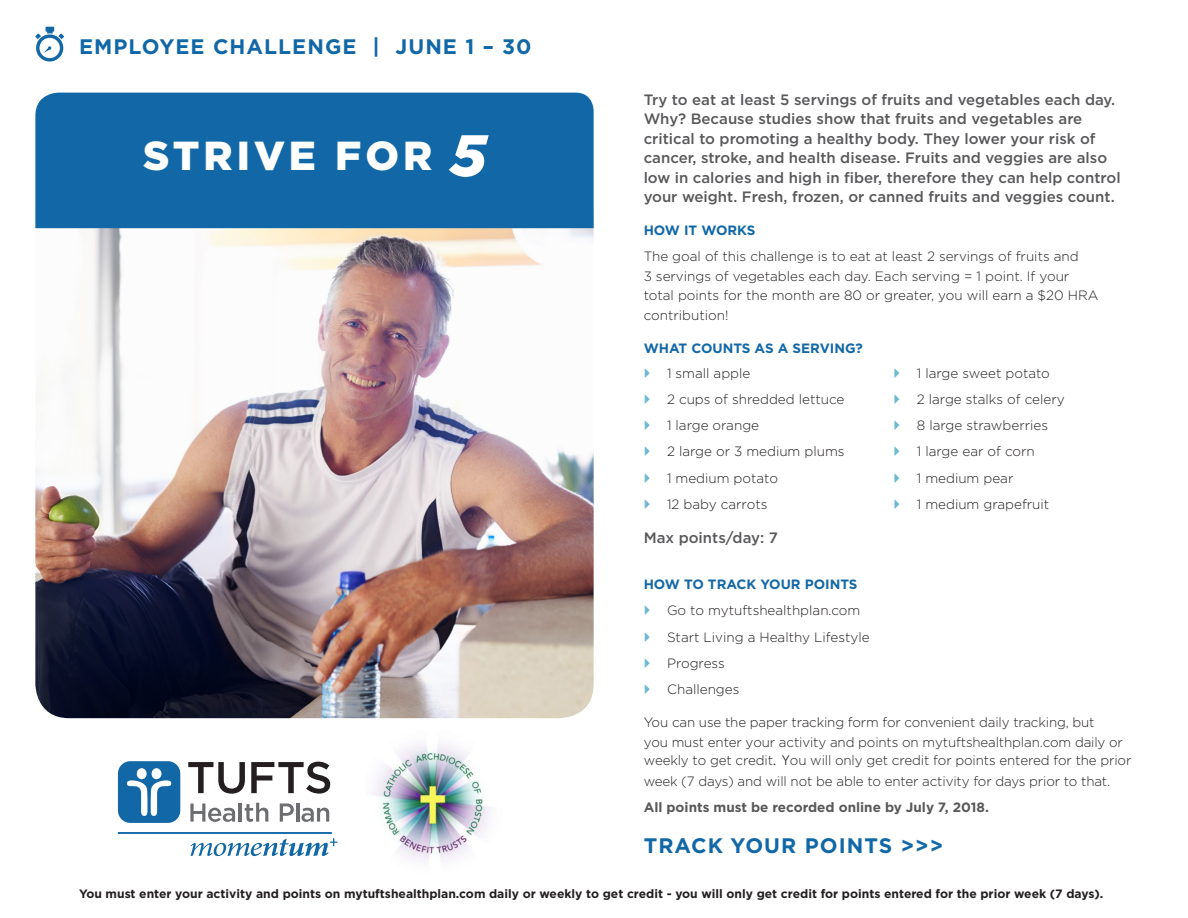
<style>
.page{position:relative;width:1188px;height:918px;background:#fff}
.page>*{position:absolute;margin:0;border:0;box-sizing:border-box;transform-origin:0 0}
.Book_18_24_light_blu{font:900 40.5px "Gotham";letter-spacing:.1em;color:#fff}
.Book_18_24_light_blu-2{font:700 21px "Gotham";letter-spacing:.05em;color:#1268a7}
.t1{font:500 15px/19.5px "Gotham";color:#58585b}
.Book_18_24_light_blu-3{font:300 13.5px/19.5px "Gotham";color:#231f20}
.t2{font:700 13.5px "Gotham";color:#1268a7}
.t3{font:700 12.15px "Gotham";color:#231f20}
.s1{font-style:italic;font-size:58.5px}
.s2{font-family:"Minion Pro";font-weight:400}
.s3{font-family:"Adobe Gothic Std"}
.s4{font-weight:700;color:#58585b}
</style>
<div class="page">
<img style="left:35px;top:228px;width:559px;height:490px">
<div style="left:35px;top:93px;width:559px;height:135px;background:#1268a7"></div>
<svg style="left:35px;top:27px;width:29px;height:35px"></svg>
<img style="left:373px;top:743px;width:118px;height:119px">
<hr style="left:118px;top:832px;width:214px;height:2px;background:#1268a7">
<svg style="left:188px;top:762px;width:57px;height:32px"></svg>
<svg style="left:251px;top:762px;width:79px;height:32px"></svg>
<svg style="left:190px;top:803px;width:45px;height:19px"></svg>
<hr style="left:239px;top:803px;width:3px;height:19px;background:#6c6d70">
<svg style="left:245px;top:803px;width:23px;height:19px"></svg>
<svg style="left:280px;top:803px;width:14px;height:19px"></svg>
<hr style="left:296px;top:803px;width:3px;height:19px;background:#6c6d70">
<svg style="left:301px;top:808px;width:28px;height:14px"></svg>
<div style="left:118px;top:761px;width:62px;height:62px;background:#1268a7;border-radius:12px"></div>
<div style="left:152px;top:768px;width:10px;height:11px;background:#fff;border-radius:50%"></div>
<svg style="left:127px;top:780px;width:44px;height:36px"></svg>
<div style="left:137px;top:768px;width:10px;height:11px;background:#fff;border-radius:50%"></div>
<svg style="left:191px;top:838px;width:146px;height:18px"></svg>
<p class="Book_18_24_light_blu-2" style="left:79px;top:32px;width:454px">EMPLOYEE CHALLENGE | JUNE 1 – 30</p>
<p class="Book_18_24_light_blu" style="left:143px;top:128px;width:344px">STRIVE FOR <span class="s1">5</span></p>
<p class="t1" style="left:644px;top:89px;width:479px">Try to eat at least 5 servings of fruits and vegetables each day.<br>Why? Because studies show that fruits and vegetables are critical to promoting a healthy body. They lower your risk of cancer, stroke, and health disease. Fruits and veggies are also low in calories and high in fiber, therefore they can help control your weight. Fresh, frozen, or canned fruits and veggies count.</p>
<p class="t2" style="left:644px;top:221px;width:113px">HOW IT WORKS</p>
<p class="Book_18_24_light_blu-3" style="left:644px;top:246px;width:456px">The goal of this challenge is to eat at least 2 servings of fruits and<br>3 servings of vegetables each day. Each serving = 1 point. If your total points for the month are 80 or greater, you will earn a $20 HRA contribution!</p>
<p class="t2" style="left:644px;top:339px;width:221px">WHAT COUNTS AS A SERVING?</p>
<p class="Book_18_24_light_blu-3" style="left:667px;top:363px;width:85px">1 small apple</p>
<p class="Book_18_24_light_blu-3" style="left:667px;top:389px;width:179px">2 cups of shredded lettuce</p>
<p class="Book_18_24_light_blu-3" style="left:667px;top:415px;width:94px">1 large orange</p>
<p class="Book_18_24_light_blu-3" style="left:667px;top:442px;width:179px">2 large or 3 medium plums</p>
<p class="Book_18_24_light_blu-3" style="left:667px;top:468px;width:113px">1 medium potato</p>
<p class="Book_18_24_light_blu-3" style="left:667px;top:494px;width:102px">12 baby carrots</p>
<p class="t1" style="left:644px;top:528px;width:136px">Max points/day: 7</p>
<p class="Book_18_24_light_blu-3" style="left:917px;top:363px;width:135px">1 large sweet potato</p>
<p class="Book_18_24_light_blu-3" style="left:917px;top:389px;width:149px">2 large stalks of celery</p>
<p class="Book_18_24_light_blu-3" style="left:917px;top:415px;width:133px">8 large strawberries</p>
<p class="Book_18_24_light_blu-3" style="left:917px;top:442px;width:120px">1 large ear of corn</p>
<p class="Book_18_24_light_blu-3" style="left:917px;top:468px;width:98px">1 medium pear</p>
<p class="Book_18_24_light_blu-3" style="left:917px;top:494px;width:134px">1 medium grapefruit</p>
<p class="t2" style="left:644px;top:575px;width:215px">HOW TO TRACK YOUR POINTS</p>
<p class="Book_18_24_light_blu-3" style="left:667px;top:600px;width:195px">Go to mytuftshealthplan.com</p>
<p class="Book_18_24_light_blu-3" style="left:667px;top:627px;width:204px">Start Living a Healthy Lifestyle</p>
<p class="Book_18_24_light_blu-3" style="left:667px;top:653px;width:59px">Progress</p>
<p class="Book_18_24_light_blu-3" style="left:667px;top:679px;width:74px">Challenges</p>
<p class="Book_18_24_light_blu-3" style="left:644px;top:713px;width:489px;line-height:18.9px">You can use the paper tracking form for convenient daily tracking, but<br>you must enter your activity and points on mytuftshealthplan.com daily or weekly to get credit<span class="s2">.</span> <span class="s3">Y</span>ou will only get credit for points entered for the prior</p>
<p class="Book_18_24_light_blu-3" style="left:644px;top:767px;width:468px;line-height:26.2px">week (7 days) and will not be able to enter activity for days prior to that.<br><span class="s4">All points must be recorded online by July 7, 2018.</span></p>
<p class="Book_18_24_light_blu-2" style="left:644px;top:832px;width:301px">TRACK YOUR POINTS &gt;&gt;&gt;</p>
<p class="t3" style="left:79px;top:886px;width:1026px">You must enter your activity and points on mytuftshealthplan.com daily or weekly to get credit - you will only get credit for points entered for the prior week (7 days).</p>
</div>
